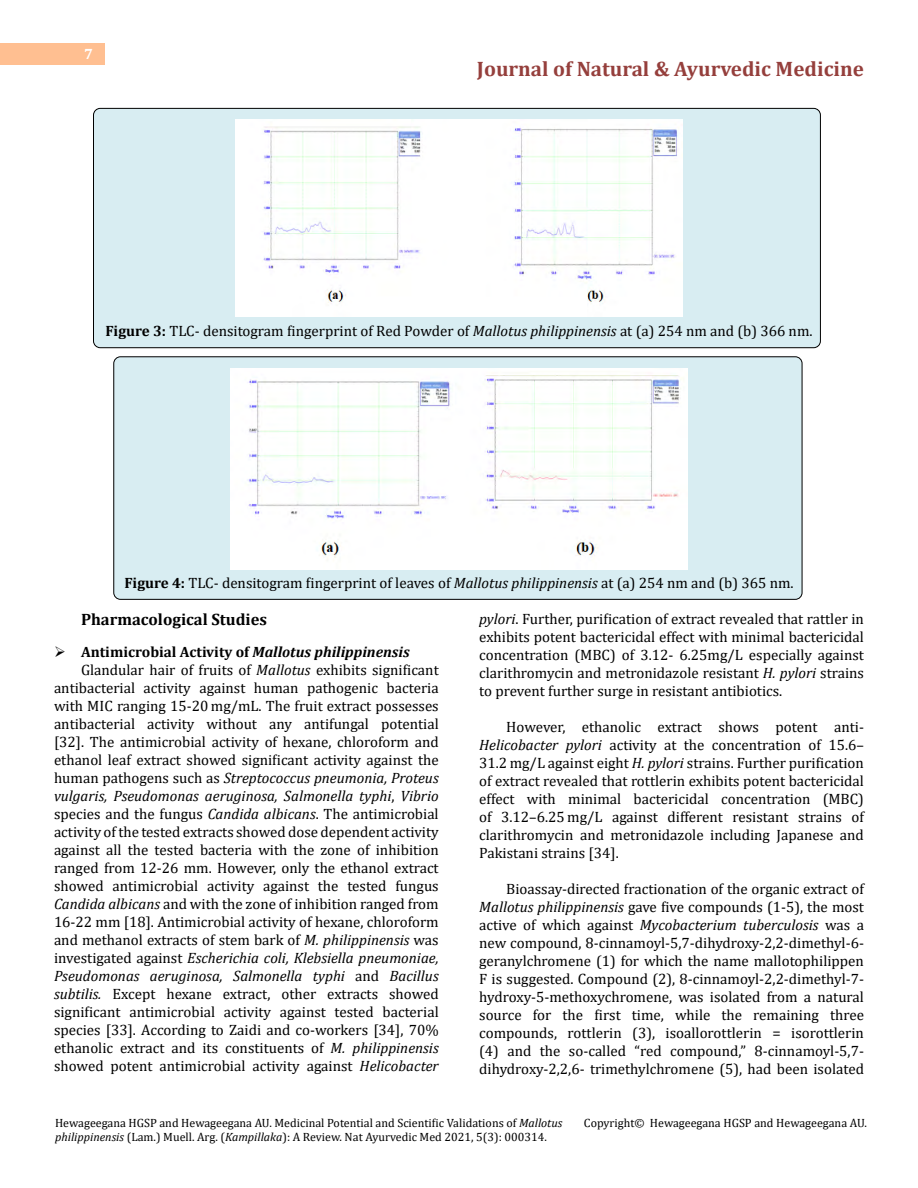
<style>
.page{position:relative;width:918px;height:1188px;background:#fff}
.page>*{position:absolute;margin:0;border:0;box-sizing:border-box;transform-origin:0 0}
.t1{font:700 21px "Cambria";color:#953f3c}
.t2{font:700 16.5px "Cambria";color:#000}
.t3{font:15px/18px "Cambria";color:#000;text-align:justify}
.t4{font:italic 15px "Cambria";color:#000}
.t5{font:700 15px "Cambria";color:#000}
.t6{font:700 15px "Cambria";color:#fff}
.t7{font:12px/14.4px "Cambria";color:#000}
.s1{font-weight:700}
.s2{font-style:italic}
.s3{font-style:normal}
</style>
<div class="page">
<div style="left:0;top:43px;width:105px;height:21px;background:#ffbf91"></div>
<div style="left:114px;top:357px;width:688px;height:242px;background:#d8edf2;border-radius:7px"></div>
<div style="left:113px;top:356px;width:689px;height:244px;border:1px solid #000;border-radius:7px"></div>
<div style="left:94px;top:108px;width:726px;height:240px;background:#d8edf2;border-radius:7px"></div>
<div style="left:93px;top:108px;width:728px;height:240px;border:1px solid #000;border-radius:7px"></div>
<img style="left:235px;top:120px;width:448px;height:196px">
<img style="left:230px;top:369px;width:458px;height:201px">
<p class="t6" style="left:84px;top:44px;width:10px">7</p>
<h1 class="t1" style="left:477px;top:54px;width:389px">Journal of Natural &amp; Ayurvedic Medicine</h1>
<p class="t3" style="left:105px;top:321px;width:709px"><span class="s1">Figure 3:</span> TLC- densitogram fingerprint of Red Powder of <span class="s2">Mallotus philippinensis</span> at (a) 254 nm and (b) 366 nm.</p>
<p class="t3" style="left:124px;top:573px;width:671px"><span class="s1">Figure 4:</span> TLC- densitogram fingerprint of leaves of <span class="s2">Mallotus philippinensis</span> at (a) 254 nm and (b) 365 nm.</p>
<p class="t2" style="left:81px;top:608px;width:188px">Pharmacological Studies</p>
<p class="t5" style="left:54px;top:641px;width:357px">➢ Antimicrobial Activity of <span class="s2">Mallotus philippinensis</span></p>
<p class="t3" style="left:81px;top:660px;width:359px">Glandular hair of fruits of <span class="s2">Mallotus</span> exhibits significant</p>
<p class="t3" style="left:54px;top:678px;width:386px">antibacterial activity against human pathogenic bacteria</p>
<p class="t3" style="left:54px;top:696px;width:386px">with MIC ranging 15-20 mg/mL. The fruit extract possesses</p>
<p class="t3" style="left:54px;top:714px;width:386px">antibacterial activity without any antifungal potential</p>
<p class="t3" style="left:54px;top:732px;width:386px">[32]. The antimicrobial activity of hexane, chloroform and</p>
<p class="t3" style="left:54px;top:750px;width:386px">ethanol leaf extract showed significant activity against the</p>
<p class="t4" style="left:54px;top:767px;width:386px"><span class="s3">human pathogens such as</span> Streptococcus pneumonia, Proteus</p>
<p class="t4" style="left:54px;top:785px;width:386px">vulgaris, Pseudomonas aeruginosa, Salmonella typhi<span class="s3">,</span> Vibrio</p>
<p class="t3" style="left:54px;top:804px;width:386px">species and the fungus <span class="s2">Candida albicans</span>. The antimicrobial</p>
<p class="t3" style="left:54px;top:822px;width:386px">activity of the tested extracts showed dose dependent activity</p>
<p class="t3" style="left:54px;top:840px;width:386px">against all the tested bacteria with the zone of inhibition</p>
<p class="t3" style="left:54px;top:858px;width:386px">ranged from 12‐26 mm. However, only the ethanol extract</p>
<p class="t3" style="left:54px;top:876px;width:386px">showed antimicrobial activity against the tested fungus</p>
<p class="t3" style="left:54px;top:894px;width:386px"><span class="s2">Candida albicans</span> and with the zone of inhibition ranged from</p>
<p class="t3" style="left:54px;top:912px;width:386px">16‐22 mm [18]. Antimicrobial activity of hexane, chloroform</p>
<p class="t3" style="left:54px;top:930px;width:386px">and methanol extracts of stem bark of <span class="s2">M. philippinensis</span> was</p>
<p class="t4" style="left:54px;top:947px;width:386px"><span class="s3">investigated against</span> Escherichia coli, Klebsiella pneumoniae,</p>
<p class="t4" style="left:54px;top:965px;width:386px">Pseudomonas aeruginosa, Salmonella typhi <span class="s3">and</span> Bacillus</p>
<p class="t3" style="left:54px;top:984px;width:386px"><span class="s2">subtilis.</span> Except hexane extract, other extracts showed</p>
<p class="t3" style="left:54px;top:1002px;width:386px">significant antimicrobial activity against tested bacterial</p>
<p class="t3" style="left:54px;top:1020px;width:386px">species [33]. According to Zaidi and co-workers [34], 70%</p>
<p class="t3" style="left:54px;top:1038px;width:386px">ethanolic extract and its constituents of <span class="s2">M. philippinensis</span></p>
<p class="t3" style="left:54px;top:1056px;width:386px">showed potent antimicrobial activity against <span class="s2">Helicobacter</span></p>
<p class="t3" style="left:479px;top:609px;width:386px"><span class="s2">pylori</span>. Further, purification of extract revealed that rattler in exhibits potent bactericidal effect with minimal bactericidal concentration (MBC) of 3.12- 6.25mg/L especially against clarithromycin and metronidazole resistant <span class="s2">H. pylori</span> strains to prevent further surge in resistant antibiotics.</p>
<p class="t3" style="left:479px;top:717px;width:386px;text-indent:27px">However, ethanolic extract shows potent anti-<span class="s2">Helicobacter pylori</span> activity at the concentration of 15.6– 31.2 mg/L against eight <span class="s2">H. pylori</span> strains. Further purification of extract revealed that rottlerin exhibits potent bactericidal effect with minimal bactericidal concentration (MBC) of 3.12–6.25 mg/L against different resistant strains of clarithromycin and metronidazole including Japanese and Pakistani strains [34].</p>
<p class="t3" style="left:479px;top:879px;width:386px;text-indent:27px">Bioassay-directed fractionation of the organic extract of <span class="s2">Mallotus philippinensis</span> gave five compounds (1-5), the most active of which against <span class="s2">Mycobacterium tuberculosis</span> was a new compound, 8-cinnamoyl-5,7-dihydroxy-2,2-dimethyl-6- geranylchromene (1) for which the name mallotophilippen F is suggested. Compound (2), 8-cinnamoyl-2,2-dimethyl-7- hydroxy-5-methoxychromene, was isolated from a natural source for the first time, while the remaining three compounds, rottlerin (3), isoallorottlerin = isorottlerin (4) and the so-called “red compound,” 8-cinnamoyl-5,7- dihydroxy-2,2,6- trimethylchromene (5), had been isolated</p>
<p class="t7" style="left:55px;top:1115px;width:509px">Hewageegana HGSP and Hewageegana AU. Medicinal Potential and Scientific Validations of <span class="s2">Mallotus philippinensis</span> (Lam.) Muell. Arg. (<span class="s2">Kampillaka</span>): A Review. Nat Ayurvedic Med 2021, 5(3): 000314.</p>
<p class="t7" style="left:584px;top:1115px;width:285px">Copyright© Hewageegana HGSP and Hewageegana AU.</p>
</div>
